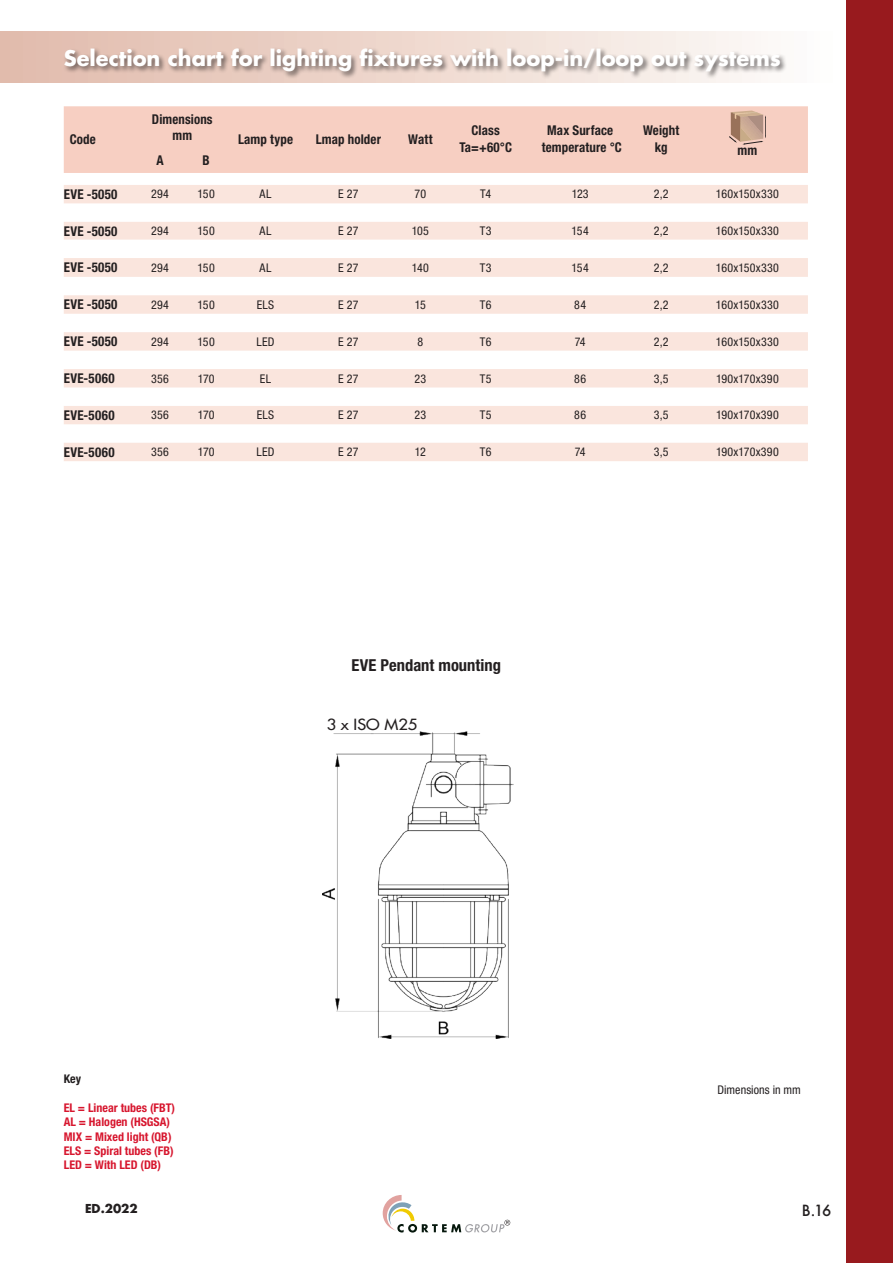
<style>
.page{position:relative;width:893px;height:1263px;background:#fff}
.page>*{position:absolute;margin:0;border:0;box-sizing:border-box;transform-origin:0 0}
.ITA_titolo_pagina{font:700 21px "Futura";color:#fff}
.t1{font:700 condensed 16.5px "Helvetica Neue";color:#231f20}
.t2{font:15px "Futura";color:#231f20;scale:1.09 1}
.t3{font:500 15px "Futura";color:#231f20}
.ITA_titolo_pagina-2{font:700 condensed 13.5px "Helvetica Neue LT Pro";letter-spacing:.015em;color:#231f20;scale:.96 1}
.ITA_titolo_pagina-3{font:700 condensed 13.5px/16.2px "Helvetica Neue LT Pro";letter-spacing:.015em;color:#231f20;text-align:center;scale:.95 1}
.ITA_titolo_pagina-4{font:condensed 12px "Helvetica Neue LT Pro";letter-spacing:.02em;color:#231f20}
.t4{font:700 condensed 12px "Helvetica Neue";color:#d7162e}
.t5{font:700 12px "Futura";color:#231f20}
.t6{font:700 condensed 12px "Helvetica Neue";color:#231f20}
</style>
<div class="page">
<img style="left:322px;top:732px;width:191px;height:306px">
<svg style="left:383px;top:1195px;width:127px;height:37px"></svg>
<div style="left:0;top:31px;width:833px;height:51px;background:linear-gradient(to right,#e0b9a9,#fdfcfa)"></div>
<div style="left:846px;top:0;width:47px;height:1263px;background:#981a1e"></div>
<div style="left:63px;top:47px;width:724px;height:32px;background:#231f20;opacity:.6"></div>
<div style="left:64px;top:106px;width:744px;height:67px;background:#f7cfc2"></div>
<svg style="left:64px;top:185px;width:744px;height:276px;fill:#fae5dd"></svg>
<svg style="left:730px;top:111px;width:36px;height:34px"></svg>
<p class="ITA_titolo_pagina" style="left:64px;top:43px;width:718px">Selection chart for lighting fixtures with loop-in/loop out systems</p>
<p class="ITA_titolo_pagina-2" style="left:70px;top:131px;width:29px">Code</p>
<p class="ITA_titolo_pagina-3" style="left:152px;top:111px;width:65px">Dimensions mm</p>
<p class="ITA_titolo_pagina-2" style="left:156px;top:152px;width:9px">A</p>
<p class="ITA_titolo_pagina-2" style="left:203px;top:152px;width:9px">B</p>
<p class="ITA_titolo_pagina-2" style="left:238px;top:131px;width:59px">Lamp type</p>
<p class="ITA_titolo_pagina-2" style="left:316px;top:131px;width:69px">Lmap holder</p>
<p class="ITA_titolo_pagina-2" style="left:408px;top:131px;width:27px">Watt</p>
<p class="ITA_titolo_pagina-2" style="left:472px;top:122px;width:31px">Class</p>
<p class="ITA_titolo_pagina-2" style="left:459px;top:139px;width:56px">Ta=+60°C</p>
<p class="ITA_titolo_pagina-2" style="left:547px;top:122px;width:70px">Max Surface</p>
<p class="ITA_titolo_pagina-2" style="left:542px;top:139px;width:85px">temperature °C</p>
<p class="ITA_titolo_pagina-2" style="left:643px;top:122px;width:39px">Weight</p>
<p class="ITA_titolo_pagina-2" style="left:655px;top:139px;width:15px">kg</p>
<p class="ITA_titolo_pagina-2" style="left:737px;top:142px;width:22px">mm</p>
<p class="ITA_titolo_pagina-2" style="left:64px;top:186px;width:57px">EVE -5050</p>
<p class="ITA_titolo_pagina-4" style="left:151px;top:187px;width:19px">294</p>
<p class="ITA_titolo_pagina-4" style="left:198px;top:187px;width:19px">150</p>
<p class="ITA_titolo_pagina-4" style="left:260px;top:187px;width:13px">AL</p>
<p class="ITA_titolo_pagina-4" style="left:338px;top:187px;width:22px">E 27</p>
<p class="ITA_titolo_pagina-4" style="left:415px;top:187px;width:13px">70</p>
<p class="ITA_titolo_pagina-4" style="left:480px;top:187px;width:12px">T4</p>
<p class="ITA_titolo_pagina-4" style="left:572px;top:187px;width:19px">123</p>
<p class="ITA_titolo_pagina-4" style="left:654px;top:187px;width:16px">2,2</p>
<p class="ITA_titolo_pagina-4" style="left:716px;top:187px;width:65px">160x150x330</p>
<p class="ITA_titolo_pagina-2" style="left:64px;top:223px;width:57px">EVE -5050</p>
<p class="ITA_titolo_pagina-4" style="left:151px;top:224px;width:19px">294</p>
<p class="ITA_titolo_pagina-4" style="left:198px;top:224px;width:19px">150</p>
<p class="ITA_titolo_pagina-4" style="left:260px;top:224px;width:13px">AL</p>
<p class="ITA_titolo_pagina-4" style="left:338px;top:224px;width:22px">E 27</p>
<p class="ITA_titolo_pagina-4" style="left:412px;top:224px;width:19px">105</p>
<p class="ITA_titolo_pagina-4" style="left:480px;top:224px;width:13px">T3</p>
<p class="ITA_titolo_pagina-4" style="left:572px;top:224px;width:19px">154</p>
<p class="ITA_titolo_pagina-4" style="left:654px;top:224px;width:16px">2,2</p>
<p class="ITA_titolo_pagina-4" style="left:716px;top:224px;width:65px">160x150x330</p>
<p class="ITA_titolo_pagina-2" style="left:64px;top:259px;width:57px">EVE -5050</p>
<p class="ITA_titolo_pagina-4" style="left:151px;top:261px;width:19px">294</p>
<p class="ITA_titolo_pagina-4" style="left:198px;top:261px;width:19px">150</p>
<p class="ITA_titolo_pagina-4" style="left:260px;top:261px;width:13px">AL</p>
<p class="ITA_titolo_pagina-4" style="left:338px;top:261px;width:22px">E 27</p>
<p class="ITA_titolo_pagina-4" style="left:412px;top:261px;width:19px">140</p>
<p class="ITA_titolo_pagina-4" style="left:480px;top:261px;width:13px">T3</p>
<p class="ITA_titolo_pagina-4" style="left:572px;top:261px;width:19px">154</p>
<p class="ITA_titolo_pagina-4" style="left:654px;top:261px;width:16px">2,2</p>
<p class="ITA_titolo_pagina-4" style="left:716px;top:261px;width:65px">160x150x330</p>
<p class="ITA_titolo_pagina-2" style="left:64px;top:296px;width:57px">EVE -5050</p>
<p class="ITA_titolo_pagina-4" style="left:151px;top:298px;width:19px">294</p>
<p class="ITA_titolo_pagina-4" style="left:198px;top:298px;width:19px">150</p>
<p class="ITA_titolo_pagina-4" style="left:257px;top:298px;width:19px">ELS</p>
<p class="ITA_titolo_pagina-4" style="left:338px;top:298px;width:22px">E 27</p>
<p class="ITA_titolo_pagina-4" style="left:415px;top:298px;width:13px">15</p>
<p class="ITA_titolo_pagina-4" style="left:480px;top:298px;width:13px">T6</p>
<p class="ITA_titolo_pagina-4" style="left:574px;top:298px;width:13px">84</p>
<p class="ITA_titolo_pagina-4" style="left:654px;top:298px;width:16px">2,2</p>
<p class="ITA_titolo_pagina-4" style="left:716px;top:298px;width:65px">160x150x330</p>
<p class="ITA_titolo_pagina-2" style="left:64px;top:333px;width:57px">EVE -5050</p>
<p class="ITA_titolo_pagina-4" style="left:151px;top:334px;width:19px">294</p>
<p class="ITA_titolo_pagina-4" style="left:198px;top:334px;width:19px">150</p>
<p class="ITA_titolo_pagina-4" style="left:256px;top:334px;width:20px">LED</p>
<p class="ITA_titolo_pagina-4" style="left:338px;top:334px;width:22px">E 27</p>
<p class="ITA_titolo_pagina-4" style="left:417px;top:334px;width:7px">8</p>
<p class="ITA_titolo_pagina-4" style="left:480px;top:334px;width:13px">T6</p>
<p class="ITA_titolo_pagina-4" style="left:575px;top:334px;width:12px">74</p>
<p class="ITA_titolo_pagina-4" style="left:654px;top:334px;width:16px">2,2</p>
<p class="ITA_titolo_pagina-4" style="left:716px;top:334px;width:65px">160x150x330</p>
<p class="ITA_titolo_pagina-2" style="left:64px;top:370px;width:54px">EVE-5060</p>
<p class="ITA_titolo_pagina-4" style="left:151px;top:371px;width:19px">356</p>
<p class="ITA_titolo_pagina-4" style="left:198px;top:371px;width:18px">170</p>
<p class="ITA_titolo_pagina-4" style="left:260px;top:371px;width:13px">EL</p>
<p class="ITA_titolo_pagina-4" style="left:338px;top:371px;width:22px">E 27</p>
<p class="ITA_titolo_pagina-4" style="left:414px;top:371px;width:13px">23</p>
<p class="ITA_titolo_pagina-4" style="left:480px;top:371px;width:13px">T5</p>
<p class="ITA_titolo_pagina-4" style="left:574px;top:371px;width:13px">86</p>
<p class="ITA_titolo_pagina-4" style="left:654px;top:371px;width:16px">3,5</p>
<p class="ITA_titolo_pagina-4" style="left:716px;top:371px;width:64px">190x170x390</p>
<p class="ITA_titolo_pagina-2" style="left:64px;top:407px;width:54px">EVE-5060</p>
<p class="ITA_titolo_pagina-4" style="left:151px;top:408px;width:19px">356</p>
<p class="ITA_titolo_pagina-4" style="left:198px;top:408px;width:18px">170</p>
<p class="ITA_titolo_pagina-4" style="left:257px;top:408px;width:19px">ELS</p>
<p class="ITA_titolo_pagina-4" style="left:338px;top:408px;width:22px">E 27</p>
<p class="ITA_titolo_pagina-4" style="left:414px;top:408px;width:13px">23</p>
<p class="ITA_titolo_pagina-4" style="left:480px;top:408px;width:13px">T5</p>
<p class="ITA_titolo_pagina-4" style="left:574px;top:408px;width:13px">86</p>
<p class="ITA_titolo_pagina-4" style="left:654px;top:408px;width:16px">3,5</p>
<p class="ITA_titolo_pagina-4" style="left:716px;top:408px;width:64px">190x170x390</p>
<p class="ITA_titolo_pagina-2" style="left:64px;top:444px;width:54px">EVE-5060</p>
<p class="ITA_titolo_pagina-4" style="left:151px;top:445px;width:19px">356</p>
<p class="ITA_titolo_pagina-4" style="left:198px;top:445px;width:18px">170</p>
<p class="ITA_titolo_pagina-4" style="left:256px;top:445px;width:20px">LED</p>
<p class="ITA_titolo_pagina-4" style="left:338px;top:445px;width:22px">E 27</p>
<p class="ITA_titolo_pagina-4" style="left:415px;top:445px;width:13px">12</p>
<p class="ITA_titolo_pagina-4" style="left:480px;top:445px;width:13px">T6</p>
<p class="ITA_titolo_pagina-4" style="left:575px;top:445px;width:12px">74</p>
<p class="ITA_titolo_pagina-4" style="left:654px;top:445px;width:16px">3,5</p>
<p class="ITA_titolo_pagina-4" style="left:716px;top:445px;width:64px">190x170x390</p>
<p class="t1" style="left:352px;top:655px;width:151px">EVE Pendant mounting</p>
<p class="t6" style="left:64px;top:1071px;width:19px">Key</p>
<p class="t4" style="left:64px;top:1100px;width:113px">EL = Linear tubes (FBT)</p>
<p class="t4" style="left:64px;top:1115px;width:108px">AL = Halogen (HSGSA)</p>
<p class="t4" style="left:64px;top:1129px;width:109px">MIX = Mixed light (QB)</p>
<p class="t4" style="left:64px;top:1143px;width:111px">ELS = Spiral tubes (FB)</p>
<p class="t4" style="left:64px;top:1158px;width:99px">LED = With LED (DB)</p>
<p class="t2" style="left:327px;top:715px;width:85px">3 x ISO M25</p>
<p class="ITA_titolo_pagina-4" style="left:717px;top:1082px;width:85px">Dimensions in mm</p>
<p class="t5" style="left:85px;top:1200px;width:54px">ED.2022</p>
<p class="t3" style="left:802px;top:1200px;width:31px">B.16</p>
</div>
